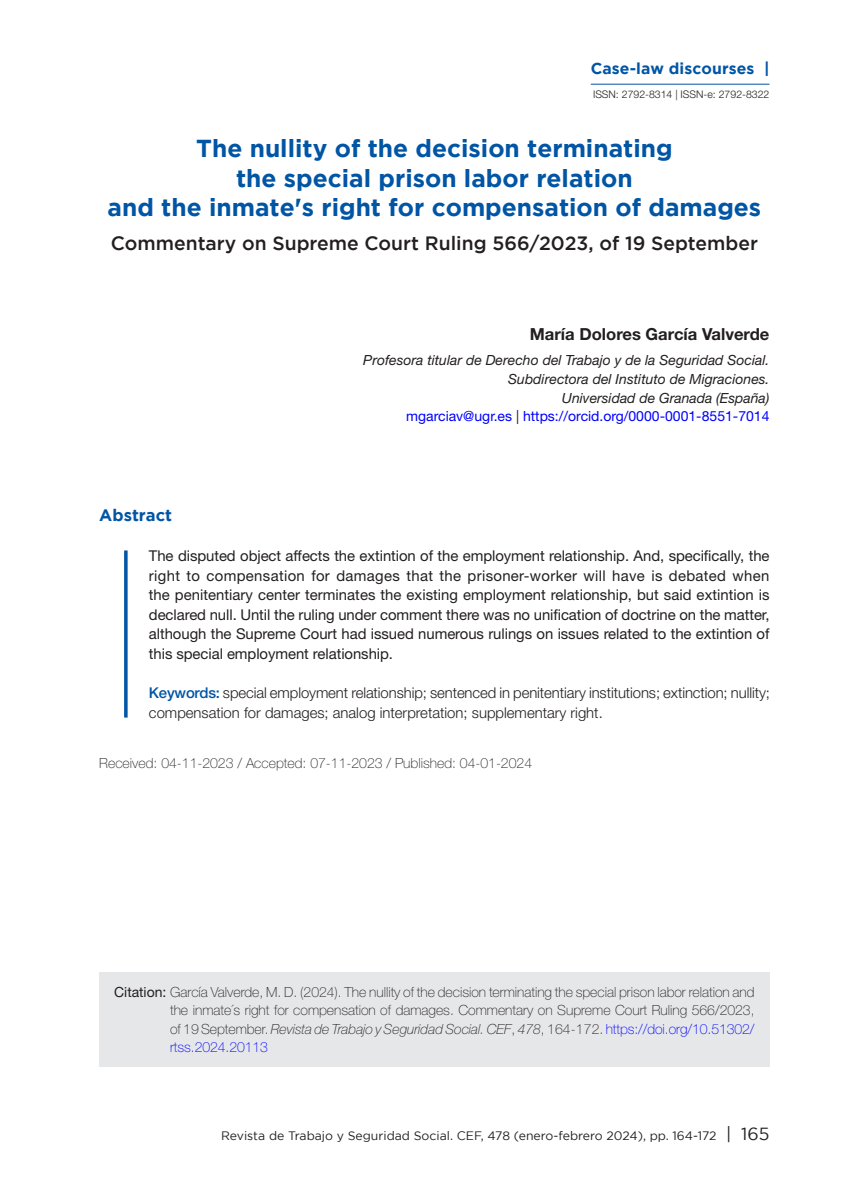
<style>
.page{position:relative;width:844px;height:1191px;background:#fff}
.page>*{position:absolute;margin:0;border:0;box-sizing:border-box;transform-origin:0 0}
.Título_NUEVO_FORMATO{font:700 24.5px/29.8px "Gotham";color:#0155a5;text-align:center}
.Subtitulo{font:500 19.25px "Gotham";color:#231f20}
.Autor_Helv{font:700 16.62px "Helvetica Neue LT Std";color:#231f20}
.Extracto_helv{font:700 16.62px "Gotham";color:#0155a5}
.Título_NUEVO_FORMATO-2{font:700 15.75px "Gotham";letter-spacing:.005em;color:#0155a5}
.Texto_EXTRACTO{font:14.88px/19.6px "Helvetica Neue LT Std";letter-spacing:-.005em;color:#231f20;text-align:justify}
.t1{font:300 14.88px/19.4px "Helvetica Neue LT Std";letter-spacing:-.005em;color:#231f20}
.Cómo_citar{font:100 14px/18.4px "Helvetica Neue LT Std";color:#231f20;text-align:justify}
.Cargo_Helv{font:italic 14px "Helvetica Neue LT Std";color:#231f20}
.FECHAS_DE_TRABAJO{font:100 14px "Helvetica Neue LT Std";color:#231f20}
.correo_electrónico{font:14px "Helvetica Neue LT Std";color:#00f}
.t2{font:12.25px "Gotham";color:#231f20}
.t3{font:300 10.5px "Helvetica Neue LT Std";color:#231f20}
.s1{color:#231f20}
.s2{font-weight:500;color:#0155a5}
.s3{font-weight:400}
.s4{font-style:italic}
.s5{color:#00f}
.s6{font-size:17.5px}
</style>
<div class="page">
<hr style="left:590px;top:84px;width:179px;height:1px;background:#0155a5">
<svg style="left:124px;top:550px;width:4px;height:167px"></svg>
<div style="left:99px;top:972px;width:670px;height:95px;background:#e6e7e9"></div>
<p class="Título_NUEVO_FORMATO-2" style="left:590px;top:59px;width:180px">Case-law discourses |</p>
<p class="t3" style="left:593px;top:88px;width:178px">ISSN: 2792-8314 | ISSN-e: 2792-8322</p>
<p class="Título_NUEVO_FORMATO" style="left:107px;top:133px;width:655px">The nullity of the decision terminating<br>the special prison labor relation<br>and the inmate's right for compensation of damages</p>
<p class="Subtitulo" style="left:111px;top:232px;width:648px">Commentary on Supreme Court Ruling 566/2023, of 19 September</p>
<p class="Autor_Helv" style="left:529px;top:324px;width:241px">María Dolores García Valverde</p>
<p class="Cargo_Helv" style="left:363px;top:351px;width:407px">Profesora titular de Derecho del Trabajo y de la Seguridad Social.</p>
<p class="Cargo_Helv" style="left:508px;top:370px;width:263px">Subdirectora del Instituto de Migraciones.</p>
<p class="Cargo_Helv" style="left:561px;top:390px;width:209px">Universidad de Granada (España)</p>
<p class="correo_electrónico" style="left:406px;top:408px;width:365px">mgarciav@ugr.es <span class="s1">|</span> https://orcid.org/0000-0001-8551-7014</p>
<p class="Extracto_helv" style="left:99px;top:505px;width:74px">Abstract</p>
<p class="Texto_EXTRACTO" style="left:149px;top:546px;width:622px">The disputed object affects the extintion of the employment relationship. And, specifically, the right to compensation for damages that the prisoner-worker will have is debated when the penitentiary center terminates the existing employment relationship, but said extintion is declared null. Until the ruling under comment there was no unification of doctrine on the matter, although the Supreme Court had issued numerous rulings on issues related to the extintion of this special employment relationship.</p>
<p class="t1" style="left:149px;top:682px;width:622px"><span class="s2">Keywords:</span> special employment relationship; sentenced in penitentiary institutions; extinction; nullity; compensation for damages; analog interpretation; supplementary right.</p>
<p class="FECHAS_DE_TRABAJO" style="left:99px;top:755px;width:434px">Received: 04-11-2023 / Accepted: 07-11-2023 / Published: 04-01-2024</p>
<p class="Cómo_citar" style="left:170px;top:982px;width:586px;text-indent:-56px"><span class="s3">Citation:</span> García Valverde, M. D. (2024). The nullity of the decision terminating the special prison labor relation and the inmate´s right for compensation of damages. Commentary on Supreme Court Ruling 566/2023, of 19 September. <span class="s4">Revista de Trabajo y Seguridad Social. CEF</span>, <span class="s4">478</span>, 164-172. <span class="s5">https://doi.org/10.51302/ rtss.2024.20113</span></p>
<p class="t2" style="left:221px;top:1128px;width:549px">Revista de Trabajo y Seguridad Social. CEF, 478 (enero-febrero 2024), pp. 164-172 <span class="s6">| 165</span></p>
</div>
